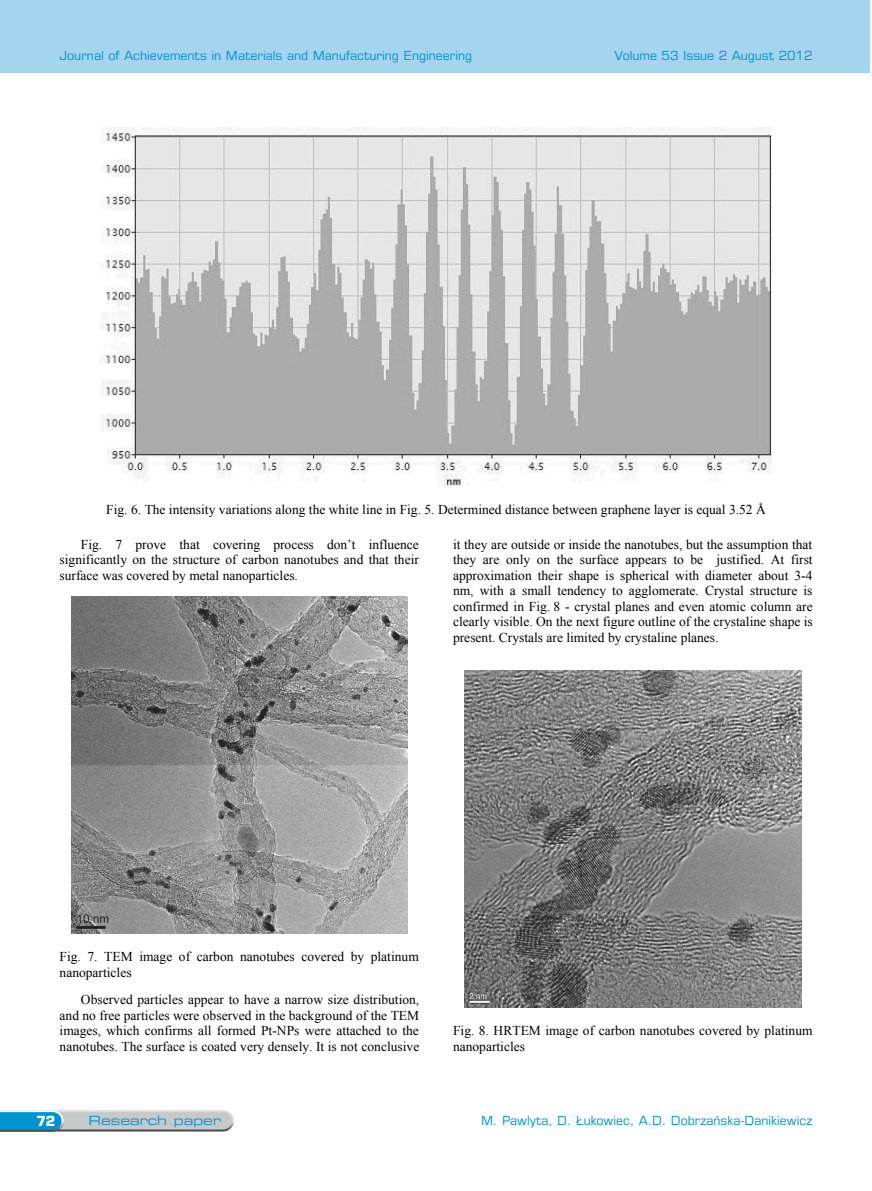
<style>
.page{position:relative;width:872px;height:1191px;background:#fff}
.page>*{position:absolute;margin:0;border:0;box-sizing:border-box;transform-origin:0 0}
.t1{font:700 14.1px "Eurostile LT Pro";color:#fff}
.t2{font:13.5px/15.6px "Times New Roman";color:#000;text-align:justify}
.t3{font:12.6px "Eurostile LT Pro";color:#0093d0}
.t4{font:12.6px "Eurostile LT Pro Ex 2";color:#0093d0}
</style>
<div class="page">
<svg style="left:0;top:1110px;width:234px;height:21px;background:#97b7c6"></svg>
<div style="left:0;top:0;width:870px;height:72px;background:#a5d4ee"></div>
<img style="left:101px;top:128px;width:670px;height:358px">
<img style="left:71px;top:597px;width:336px;height:336px">
<img style="left:464px;top:671px;width:337px;height:336px">
<p class="t3" style="left:60px;top:48px;width:414px">Journal of Achievements in Materials and Manufacturing Engineering</p>
<p class="t3" style="left:614px;top:48px;width:199px">Volume 53 Issue 2 August 2012</p>
<p class="t2" style="left:106px;top:501px;width:661px">Fig. 6. The intensity variations along the white line in Fig. 5. Determined distance between graphene layer is equal 3.52 Å</p>
<p class="t2" style="left:60px;top:536px;width:361px;text-indent:21px">Fig. 7 prove that covering process don’t influence significantly on the structure of carbon nanotubes and that their surface was covered by metal nanoparticles.</p>
<p class="t2" style="left:453px;top:536px;width:361px">it they are outside or inside the nanotubes, but the assumption that they are only on the surface appears to be justified. At first approximation their shape is spherical with diameter about 3-4 nm, with a small tendency to agglomerate. Crystal structure is confirmed in Fig. 8 - crystal planes and even atomic column are clearly visible. On the next figure outline of the crystaline shape is present. Crystals are limited by crystaline planes.</p>
<p class="t2" style="left:60px;top:948px;width:361px">Fig. 7. TEM image of carbon nanotubes covered by platinum nanoparticles</p>
<p class="t2" style="left:60px;top:991px;width:361px;text-indent:21px">Observed particles appear to have a narrow size distribution, and no free particles were observed in the background of the TEM images, which confirms all formed Pt-NPs were attached to the nanotubes. The surface is coated very densely. It is not conclusive</p>
<p class="t1" style="left:36px;top:1112px;width:20px">72</p>
<p class="t4" style="left:88px;top:1112px;width:134px">Research paper</p>
<p class="t2" style="left:453px;top:1022px;width:361px">Fig. 8. HRTEM image of carbon nanotubes covered by platinum nanoparticles</p>
<p class="t3" style="left:481px;top:1113px;width:333px">M. Pawlyta, D. Łukowiec, A.D. Dobrzańska-Danikiewicz</p>
</div>
